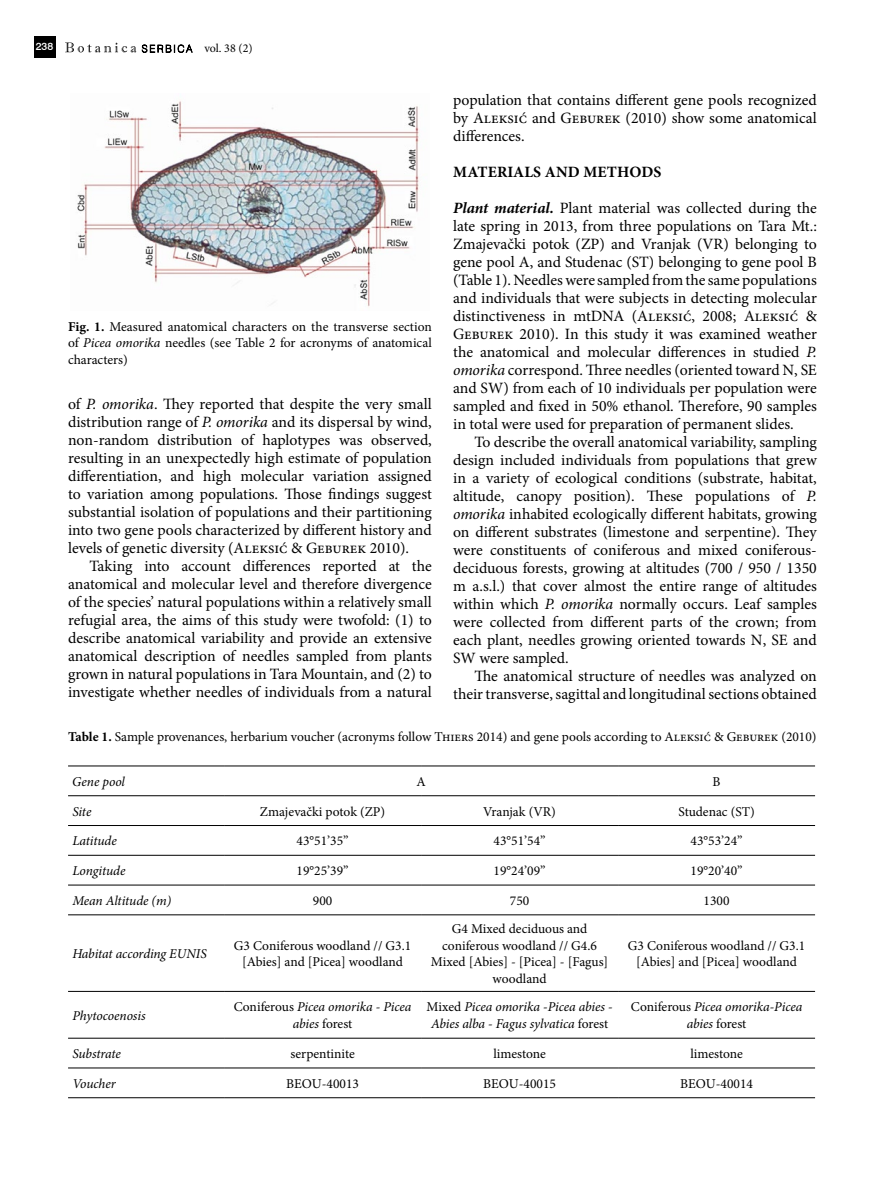
<style>
.page{position:relative;width:885px;height:1191px;background:#fff}
.page>*{position:absolute;margin:0;border:0;box-sizing:border-box;transform-origin:0 0}
.t1{font:15.75px/18px "Minion Pro";color:#000;text-align:justify}
.t2{font:700 15.75px "Minion Pro";letter-spacing:.055em;color:#000}
.t3{font:13.5px/16.5px "Minion Pro";color:#000;text-align:center}
.t4{font:italic 13.5px/16.5px "Minion Pro";letter-spacing:-.005em;color:#000;text-align:center}
.t5{font:12px "Minion Pro";color:#000}
.t6{font:500 10.5px "Swiss 721 BT";color:#fff}
.s1{font-weight:700}
.s2{font-style:italic}
.s3{font-weight:700;font-style:italic}
.s4{font-style:normal}
</style>
<div class="page">
<svg style="left:142px;top:44px;width:51px;height:9px"></svg>
<svg style="left:65px;top:43px;width:71px;height:9px"></svg>
<div style="left:34px;top:37px;width:21px;height:21px;background:#000"></div>
<img style="left:77px;top:101px;width:343px;height:206px">
<hr style="left:68px;top:765px;width:156px;height:1px;background:#000">
<hr style="left:224px;top:765px;width:197px;height:1px;background:#000">
<hr style="left:421px;top:765px;width:197px;height:1px;background:#000">
<hr style="left:618px;top:765px;width:197px;height:1px;background:#000">
<hr style="left:68px;top:795px;width:156px;height:1px;background:#000">
<hr style="left:224px;top:795px;width:197px;height:1px;background:#000">
<hr style="left:421px;top:795px;width:197px;height:1px;background:#000">
<hr style="left:618px;top:795px;width:197px;height:1px;background:#000">
<hr style="left:68px;top:825px;width:156px;height:1px;background:#000">
<hr style="left:224px;top:825px;width:197px;height:1px;background:#000">
<hr style="left:421px;top:825px;width:197px;height:1px;background:#000">
<hr style="left:618px;top:825px;width:197px;height:1px;background:#000">
<hr style="left:68px;top:855px;width:156px;height:1px;background:#000">
<hr style="left:224px;top:855px;width:197px;height:1px;background:#000">
<hr style="left:421px;top:855px;width:197px;height:1px;background:#000">
<hr style="left:618px;top:855px;width:197px;height:1px;background:#000">
<hr style="left:68px;top:884px;width:156px;height:1px;background:#000">
<hr style="left:224px;top:884px;width:197px;height:1px;background:#000">
<hr style="left:421px;top:884px;width:197px;height:1px;background:#000">
<hr style="left:618px;top:884px;width:197px;height:1px;background:#000">
<hr style="left:68px;top:914px;width:156px;height:1px;background:#000">
<hr style="left:224px;top:914px;width:197px;height:1px;background:#000">
<hr style="left:421px;top:914px;width:197px;height:1px;background:#000">
<hr style="left:618px;top:914px;width:197px;height:1px;background:#000">
<hr style="left:68px;top:991px;width:156px;height:1px;background:#000">
<hr style="left:224px;top:991px;width:197px;height:1px;background:#000">
<hr style="left:421px;top:991px;width:197px;height:1px;background:#000">
<hr style="left:618px;top:991px;width:197px;height:1px;background:#000">
<hr style="left:68px;top:1037px;width:156px;height:1px;background:#000">
<hr style="left:224px;top:1037px;width:197px;height:1px;background:#000">
<hr style="left:421px;top:1037px;width:197px;height:1px;background:#000">
<hr style="left:618px;top:1037px;width:197px;height:1px;background:#000">
<hr style="left:68px;top:1067px;width:156px;height:1px;background:#000">
<hr style="left:224px;top:1067px;width:197px;height:1px;background:#000">
<hr style="left:421px;top:1067px;width:197px;height:1px;background:#000">
<hr style="left:618px;top:1067px;width:197px;height:1px;background:#000">
<hr style="left:68px;top:1097px;width:156px;height:1px;background:#000">
<hr style="left:224px;top:1097px;width:197px;height:1px;background:#000">
<hr style="left:421px;top:1097px;width:197px;height:1px;background:#000">
<hr style="left:618px;top:1097px;width:197px;height:1px;background:#000">
<p class="t6" style="left:36px;top:40px;width:19px">238</p>
<p class="t5" style="left:204px;top:40px;width:50px">vol. 38 (2)</p>
<p class="t3" style="left:68px;top:318px;width:365px;text-align:justify"><span class="s1">FIG. 1.</span> Measured anatomical characters on the transverse section of <span class="s2">Picea omorika</span> needles (see Table 2 for acronyms of anatomical characters)</p>
<p class="t1" style="left:68px;top:395px;width:365px">of <span class="s2">P. omorika</span>. They reported that despite the very small distribution range of <span class="s2">P. omorika</span> and its dispersal by wind, non-random distribution of haplotypes was observed, resulting in an unexpectedly high estimate of population differentiation, and high molecular variation assigned to variation among populations. Those findings suggest substantial isolation of populations and their partitioning into two gene pools characterized by different history and levels of genetic diversity (Aleksić &amp; Geburek 2010).</p>
<p class="t1" style="left:68px;top:557px;width:365px;text-indent:21px">Taking into account differences reported at the anatomical and molecular level and therefore divergence of the species’ natural populations within a relatively small refugial area, the aims of this study were twofold: (1) to describe anatomical variability and provide an extensive anatomical description of needles sampled from plants grown in natural populations in Tara Mountain, and (2) to investigate whether needles of individuals from a natural</p>
<p class="t1" style="left:453px;top:91px;width:365px">population that contains different gene pools recognized by Aleksić and Geburek (2010) show some anatomical differences.</p>
<p class="t2" style="left:453px;top:161px;width:209px">MATERIALS AND METHODS</p>
<p class="t1" style="left:453px;top:199px;width:365px"><span class="s3">Plant material.</span> Plant material was collected during the late spring in 2013, from three populations on Tara Mt.:<br>Zmajevački potok (ZP) and Vranjak (VR) belonging to gene pool A, and Studenac (ST) belonging to gene pool B (Table 1). Needles were sampled from the same populations and individuals that were subjects in detecting molecular distinctiveness in mtDNA (Aleksić, 2008; Aleksić &amp; Geburek 2010). In this study it was examined weather the anatomical and molecular differences in studied <span class="s2">P. omorika</span> correspond. Three needles (oriented toward N, SE and SW) from each of 10 individuals per population were sampled and fixed in 50% ethanol. Therefore, 90 samples in total were used for preparation of permanent slides.</p>
<p class="t1" style="left:453px;top:433px;width:365px;text-indent:21px">To describe the overall anatomical variability, sampling design included individuals from populations that grew in a variety of ecological conditions (substrate, habitat, altitude, canopy position). These populations of <span class="s2">P. omorika</span> inhabited ecologically different habitats, growing on different substrates (limestone and serpentine). They were constituents of coniferous and mixed coniferous&shy;deciduous forests, growing at altitudes (700 / 950 / 1350 m a.s.l.) that cover almost the entire range of altitudes within which <span class="s2">P. omorika</span> normally occurs. Leaf samples were collected from different parts of the crown; from each plant, needles growing oriented towards N, SE and SW were sampled.</p>
<p class="t1" style="left:453px;top:667px;width:365px;text-align:right">The anatomical structure of needles was analyzed on their transverse, sagittal and longitudinal sections obtained</p>
<p class="t3" style="left:68px;top:728px;width:749px"><span class="s1">TABLE 1.</span> Sample provenances, herbarium voucher (acronyms follow Thiers 2014) and gene pools according to Aleksić &amp; Geburek (2010)</p>
<p class="t4" style="left:72px;top:773px;width:54px">Gene pool</p>
<p class="t3" style="left:416px;top:773px;width:11px">A</p>
<p class="t3" style="left:712px;top:773px;width:9px">B</p>
<p class="t4" style="left:72px;top:803px;width:21px">Site</p>
<p class="t3" style="left:260px;top:803px;width:127px">Zmajevački potok (ZP)</p>
<p class="t3" style="left:483px;top:803px;width:74px">Vranjak (VR)</p>
<p class="t3" style="left:678px;top:803px;width:78px">Studenac (ST)</p>
<p class="t4" style="left:72px;top:832px;width:46px">Latitude</p>
<p class="t3" style="left:296px;top:833px;width:53px">43°51’35”</p>
<p class="t3" style="left:493px;top:833px;width:53px">43°51’54”</p>
<p class="t3" style="left:690px;top:833px;width:53px">43°53’24”</p>
<p class="t4" style="left:72px;top:862px;width:55px">Longitude</p>
<p class="t3" style="left:296px;top:862px;width:53px">19°25’39”</p>
<p class="t3" style="left:493px;top:862px;width:53px">19°24’09”</p>
<p class="t3" style="left:690px;top:862px;width:53px">19°20’40”</p>
<p class="t4" style="left:72px;top:892px;width:100px">Mean Altitude (m)</p>
<p class="t3" style="left:313px;top:892px;width:21px">900</p>
<p class="t3" style="left:510px;top:892px;width:21px">750</p>
<p class="t3" style="left:703px;top:892px;width:27px">1300</p>
<p class="t4" style="left:72px;top:945px;width:136px">Habitat according EUNIS</p>
<p class="t3" style="left:234px;top:937px;width:179px">G3 Coniferous woodland // G3.1 [Abies] and [Picea] woodland</p>
<p class="t3" style="left:431px;top:920px;width:179px">G4 Mixed deciduous and coniferous woodland // G4.6<br>Mixed [Abies] - [Picea] - [Fagus] woodland</p>
<p class="t3" style="left:628px;top:937px;width:179px">G3 Coniferous woodland // G3.1 [Abies] and [Picea] woodland</p>
<p class="t4" style="left:72px;top:1007px;width:75px">Phytocoenosis</p>
<p class="t4" style="left:234px;top:999px;width:179px"><span class="s4">Coniferous</span> Picea omorika - Picea abies <span class="s4">forest</span></p>
<p class="t4" style="left:426px;top:999px;width:188px"><span class="s4">Mixed</span> Picea omorika -Picea abies -<br>Abies alba - Fagus sylvatica <span class="s4">forest</span></p>
<p class="t4" style="left:630px;top:999px;width:173px"><span class="s4">Coniferous</span> Picea omorika-Picea abies <span class="s4">forest</span></p>
<p class="t4" style="left:72px;top:1045px;width:50px">Substrate</p>
<p class="t3" style="left:290px;top:1045px;width:66px">serpentinite</p>
<p class="t3" style="left:493px;top:1045px;width:54px">limestone</p>
<p class="t3" style="left:690px;top:1045px;width:54px">limestone</p>
<p class="t4" style="left:72px;top:1075px;width:45px">Voucher</p>
<p class="t3" style="left:286px;top:1075px;width:74px">BEOU-40013</p>
<p class="t3" style="left:483px;top:1075px;width:74px">BEOU-40015</p>
<p class="t3" style="left:680px;top:1075px;width:74px">BEOU-40014</p>
</div>
